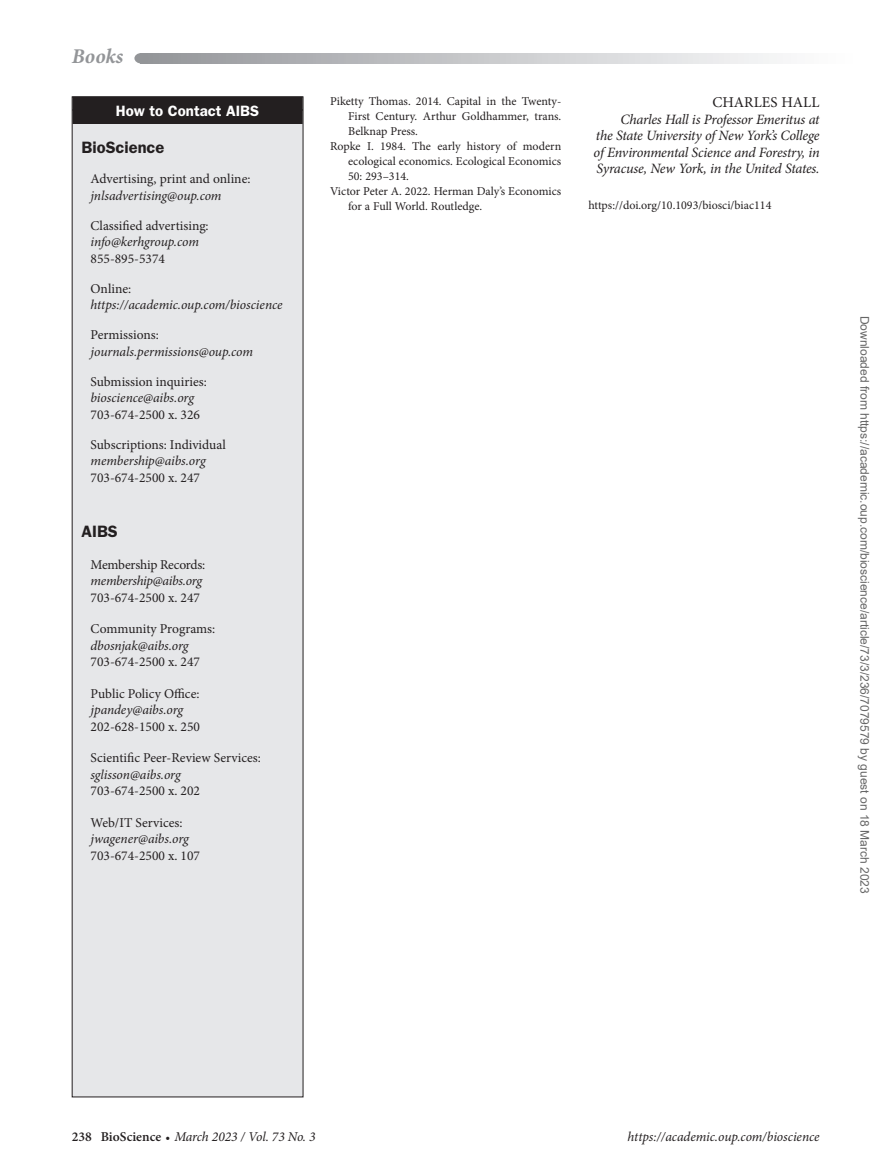
<style>
.page{position:relative;width:894px;height:1174px;background:#fff}
.page>*{position:absolute;margin:0;border:0;box-sizing:border-box;transform-origin:0 0}
.RH{font:italic 700 21px "Minion Pro";color:#939598}
.Howtocontact_us{font:600 16.5px "ITC Franklin Gothic Std";color:#231f20}
.Howtocontact_HD{font:600 15px "ITC Franklin Gothic Std";color:#fff}
.BIO_AU_Book{font:15px "Minion Pro";letter-spacing:.01em;color:#231f20}
.Book_bio{font:italic 14.25px/16.5px "Minion Pro";letter-spacing:-.02em;color:#231f20;text-align:justify}
.Howtocontact_text{font:13.5px/16.5px "Minion Pro";color:#231f20}
.Howtocontact_text-2{font:italic 13.5px/16.5px "Minion Pro";letter-spacing:-.005em;color:#231f20}
.Ref{font:12px/15px "Minion Pro";color:#231f20;text-align:justify}
.t1{font:12px "Arial";color:#666}
.DOI_3cols{font:12px "Minion Pro";color:#231f20}
.s1{font-style:italic}
.s2{font-style:normal}
.s3{font-weight:600;font-style:normal}
.s4{font-weight:600;font-style:normal;font-size:12px}
</style>
<div class="page">
<svg style="left:144px;top:53px;width:633px;height:11px"></svg>
<div style="left:134px;top:53px;width:14px;height:11px;background:#939598;border-radius:50%"></div>
<div style="left:72px;top:97px;width:231px;height:1000px;background:#e6e7e9"></div>
<div style="left:72px;top:97px;width:230px;height:14px;background:#231f20"></div>
<div style="left:72px;top:109px;width:230px;height:15px;background:#231f20"></div>
<p class="RH" style="left:72px;top:41px;width:53px">Books</p>
<p class="Howtocontact_HD" style="left:116px;top:102px;width:145px">How to Contact AIBS</p>
<p class="Howtocontact_us" style="left:81px;top:138px;width:84px">BioScience</p>
<p class="Howtocontact_text" style="left:90px;top:170px;width:161px">Advertising, print and online: <span class="s1">jnlsadvertising@oup.com</span></p>
<p class="Howtocontact_text" style="left:90px;top:217px;width:120px">Classified advertising: <span class="s1">info@kerhgroup.com<br></span>855-895-5374</p>
<p class="Howtocontact_text-2" style="left:90px;top:280px;width:193px"><span class="s2">Online: </span>https://academic.oup.com/bioscience</p>
<p class="Howtocontact_text-2" style="left:90px;top:326px;width:164px"><span class="s2">Permissions: </span>journals.permissions@oup.com</p>
<p class="Howtocontact_text" style="left:90px;top:373px;width:118px">Submission inquiries: <span class="s1">bioscience@aibs.org<br></span>703-674-2500 x. 326</p>
<p class="Howtocontact_text" style="left:90px;top:436px;width:137px">Subscriptions: Individual <span class="s1">membership@aibs.org<br></span>703-674-2500 x. 247</p>
<p class="Howtocontact_us" style="left:81px;top:522px;width:38px">AIBS</p>
<p class="Howtocontact_text" style="left:90px;top:556px;width:116px">Membership Records: <span class="s1">membership@aibs.org<br></span>703-674-2500 x. 247</p>
<p class="Howtocontact_text" style="left:90px;top:620px;width:126px">Community Programs: <span class="s1">dbosnjak@aibs.org<br></span>703-674-2500 x. 247</p>
<p class="Howtocontact_text" style="left:90px;top:685px;width:111px">Public Policy Office: <span class="s1">jpandey@aibs.org<br></span>202-628-1500 x. 250</p>
<p class="Howtocontact_text" style="left:90px;top:749px;width:172px">Scientific Peer-Review Services: <span class="s1">sglisson@aibs.org<br></span>703-674-2500 x. 202</p>
<p class="Howtocontact_text" style="left:90px;top:814px;width:111px">Web/IT Services: <span class="s1">jwagener@aibs.org<br></span>703-674-2500 x. 107</p>
<p class="Ref" style="left:348px;top:94px;width:215px;text-indent:-18px">Piketty Thomas. 2014. Capital in the Twenty-First Century. Arthur Goldhammer, trans.<br>Belknap Press.</p>
<p class="Ref" style="left:348px;top:139px;width:214px;text-indent:-18px">Ropke I. 1984. The early history of modern ecological economics. Ecological Economics 50: 293–314.</p>
<p class="Ref" style="left:348px;top:184px;width:214px;text-indent:-18px">Victor Peter A. 2022. Herman Daly’s Economics for a Full World. Routledge.</p>
<p class="BIO_AU_Book" style="left:712px;top:92px;width:108px">CHARLES HALL</p>
<p class="Book_bio" style="left:593px;top:111px;width:227px;text-indent:27px">Charles Hall is Professor Emeritus at the State University of New York’s College of Environmental Science and Forestry, in Syracuse, New York, in the United States.</p>
<p class="DOI_3cols" style="left:588px;top:197px;width:184px">https://doi.org/10.1093/biosci/biac114</p>
<p class="t1" style="left:868px;top:315px;width:580px;rotate:90deg">Downloaded from https://academic.oup.com/bioscience/article/73/3/236/7079579 by guest on 18 March 2023</p>
<p class="Howtocontact_text-2" style="left:72px;top:1128px;width:245px"><span class="s3">238 BioScience</span> <span class="s4">•</span> March 2023 / Vol. 73 No. 3</p>
<p class="Howtocontact_text-2" style="left:627px;top:1128px;width:193px">https://academic.oup.com/bioscience</p>
</div>
